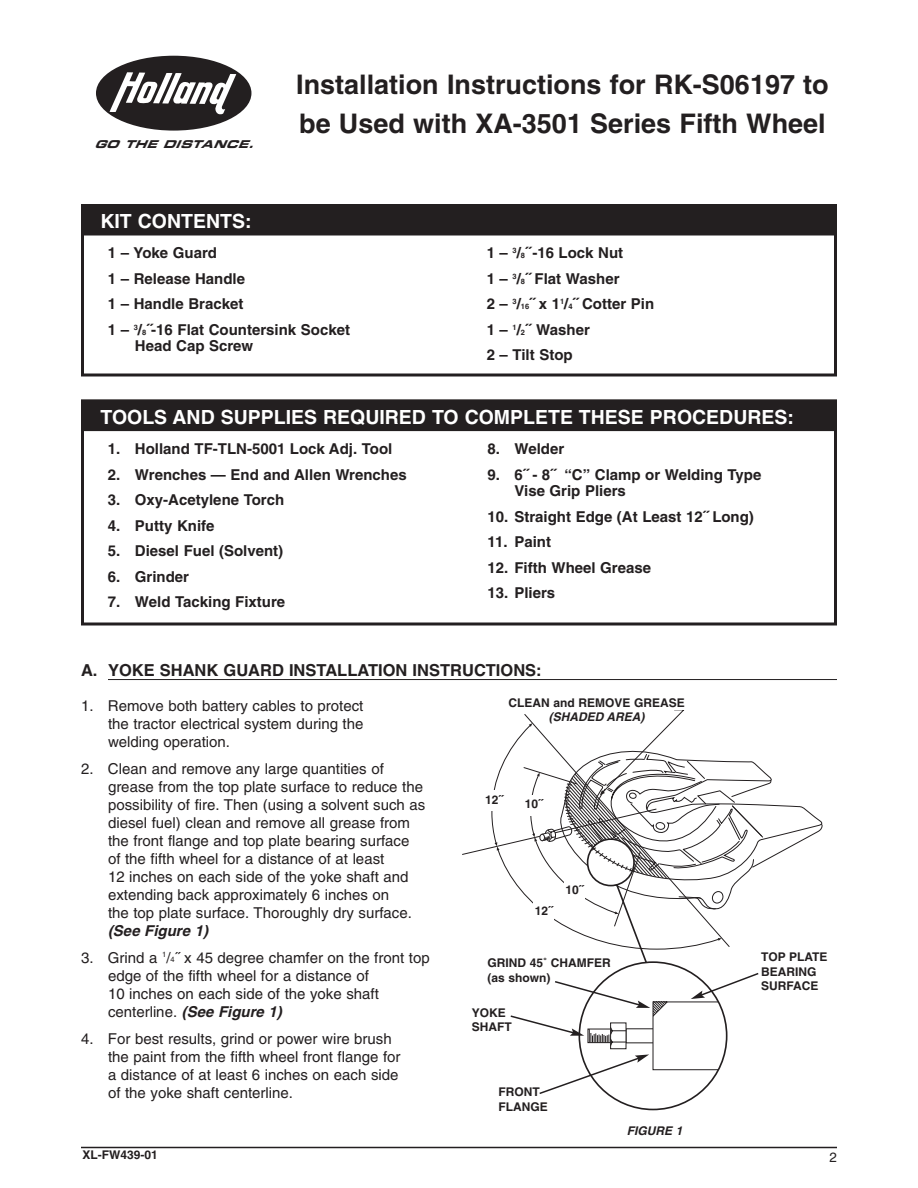
<style>
.page{position:relative;width:918px;height:1188px;background:#fff}
.page>*{position:absolute;margin:0;border:0;box-sizing:border-box;transform-origin:0 0}
.t1{font:700 27px/39px "Helvetica";color:#231f20}
.t2{font:700 19.5px "Helvetica";color:#fff}
.t3{font:700 16.5px "Helvetica";color:#231f20}
.t4{font:15px/18px "Helvetica";color:#231f20}
.t5{font:700 15px/25.5px "Helvetica";color:#231f20}
.t6{font:italic 700 15px "Helvetica";color:#231f20}
.t7{font:13.5px "Helvetica";color:#231f20}
.t8{font:700 12px/14.4px "Helvetica";color:#231f20}
.t9{font:italic 700 12px "Helvetica";color:#231f20}
.t10{font:italic 10.8px "Eurostile Bold Extended Two";color:#231f20}
.s1{font-size:7.5px}
.s2{font-weight:700;font-style:italic}
</style>
<div class="page">
<svg style="left:462px;top:710px;width:361px;height:255px"></svg>
<div style="left:587px;top:838px;width:48px;height:48px;border:2px solid #231f20;border-radius:50%"></div>
<div style="left:81px;top:204px;width:756px;height:172px;border:3px solid #231f20"></div>
<div style="left:82px;top:206px;width:754px;height:28px;background:#231f20"></div>
<div style="left:81px;top:204px;width:756px;height:32px;border:3px solid #231f20"></div>
<hr style="left:81px;top:1147px;width:756px;height:1px;background:#231f20">
<div style="left:96px;top:56px;width:155px;height:75px;background:#231f20;border-radius:50%"></div>
<svg style="left:110px;top:72px;width:126px;height:43px"></svg>
<div style="left:81px;top:400px;width:756px;height:226px;border:3px solid #231f20"></div>
<div style="left:82px;top:401px;width:754px;height:29px;background:#231f20"></div>
<div style="left:81px;top:400px;width:756px;height:31px;border:3px solid #231f20"></div>
<hr style="left:108px;top:679px;width:729px;height:1px;background:#231f20">
<div style="left:523px;top:795px;width:21px;height:20px;background:#fff"></div>
<div style="left:484px;top:790px;width:20px;height:21px;background:#fff"></div>
<div style="left:564px;top:880px;width:20px;height:21px;background:#fff"></div>
<div style="left:533px;top:902px;width:21px;height:20px;background:#fff"></div>
<div style="left:761px;top:952px;width:81px;height:81px;background:#fff"></div>
<svg style="left:510px;top:972px;width:249px;height:123px"></svg>
<p class="t10" style="left:94px;top:140px;width:165px">GO THE DISTANCE.</p>
<h2 class="t2" style="left:100px;top:214px;width:153px">KIT CONTENTS:</h2>
<h1 class="t1" style="left:296px;top:68px;width:534px">Installation Instructions for RK-S06197 to be Used with XA-3501 Series Fifth Wheel</h1>
<p class="t5" style="left:108px;top:242px;width:244px">1 – Yoke Guard<br>1 – Release Handle<br>1 – Handle Bracket<br>1 – <sup>3</sup>/<span class="s1">8</span>˝-16 Flat Countersink Socket</p>
<p class="t5" style="left:135px;top:335px;width:120px">Head Cap Screw</p>
<p class="t5" style="left:487px;top:242px;width:169px">1 – <sup>3</sup>/<span class="s1">8</span>˝-16 Lock Nut<br>1 – <sup>3</sup>/<span class="s1">8</span>˝ Flat Washer<br>2 – <sup>3</sup>/<span class="s1">16</span>˝ x 1<sup>1</sup>/<span class="s1">4</span>˝ Cotter Pin<br>1 – <sup>1</sup>/<span class="s1">2</span>˝ Washer<br>2 – Tilt Stop</p>
<h2 class="t2" style="left:100px;top:410px;width:695px">TOOLS AND SUPPLIES REQUIRED TO COMPLETE THESE PROCEDURES:</h2>
<p class="t5" style="left:108px;top:437px;width:286px">1. Holland TF-TLN-5001 Lock Adj. Tool</p>
<p class="t5" style="left:108px;top:463px;width:300px">2. Wrenches — End and Allen Wrenches</p>
<p class="t5" style="left:108px;top:488px;width:178px">3. Oxy-Acetylene Torch</p>
<p class="t5" style="left:108px;top:514px;width:108px">4. Putty Knife</p>
<p class="t5" style="left:108px;top:539px;width:177px">5. Diesel Fuel (Solvent)</p>
<p class="t5" style="left:108px;top:565px;width:83px">6. Grinder</p>
<p class="t5" style="left:108px;top:590px;width:179px">7. Weld Tacking Fixture</p>
<p class="t5" style="left:487px;top:437px;width:78px">8. Welder</p>
<p class="t5" style="left:514px;top:467px;width:248px;line-height:16.5px;text-indent:-27px">9. 6˝ - 8˝ “C” Clamp or Welding Type<br>Vise Grip Pliers</p>
<p class="t5" style="left:487px;top:505px;width:268px">10. Straight Edge (At Least 12˝ Long)</p>
<p class="t5" style="left:487px;top:530px;width:65px">11. Paint</p>
<p class="t5" style="left:487px;top:556px;width:165px">12. Fifth Wheel Grease</p>
<p class="t5" style="left:487px;top:581px;width:69px">13. Pliers</p>
<p class="t3" style="left:81px;top:664px;width:462px">A. YOKE SHANK GUARD INSTALLATION INSTRUCTIONS:</p>
<p class="t4" style="left:108px;top:698px;width:257px;text-align:justify;text-indent:-27px">1. Remove both battery cables to protect the tractor electrical system during the welding operation.</p>
<p class="t4" style="left:108px;top:761px;width:319px;text-indent:-27px">2. Clean and remove any large quantities of grease from the top plate surface to reduce the possibility of fire. Then (using a solvent such as diesel fuel) clean and remove all grease from the front flange and top plate bearing surface of the fifth wheel for a distance of at least<br>12 inches on each side of the yoke shaft and extending back approximately 6 inches on<br>the top plate surface. Thoroughly dry surface.</p>
<p class="t6" style="left:108px;top:925px;width:102px">(See Figure 1)</p>
<p class="t4" style="left:108px;top:950px;width:323px;text-indent:-27px">3. Grind a <sup>1</sup>/<span class="s1">4</span>˝ x 45 degree chamfer on the front top edge of the fifth wheel for a distance of<br>10 inches on each side of the yoke shaft centerline. <span class="s2">(See Figure 1)</span></p>
<p class="t4" style="left:108px;top:1031px;width:294px;text-indent:-27px">4. For best results, grind or power wire brush the paint from the fifth wheel front flange for a distance of at least 6 inches on each side of the yoke shaft centerline.</p>
<p class="t8" style="left:508px;top:697px;width:178px">CLEAN and REMOVE GREASE</p>
<p class="t9" style="left:549px;top:713px;width:97px">(SHADED AREA)</p>
<p class="t8" style="left:485px;top:793px;width:19px">12˝</p>
<p class="t8" style="left:525px;top:798px;width:19px">10˝</p>
<p class="t8" style="left:565px;top:883px;width:19px">10˝</p>
<p class="t8" style="left:535px;top:905px;width:19px">12˝</p>
<p class="t8" style="left:488px;top:957px;width:125px">GRIND 45˚ CHAMFER (as shown)</p>
<p class="t8" style="left:472px;top:1006px;width:41px">YOKE<br>SHAFT</p>
<p class="t8" style="left:498px;top:1086px;width:51px">FRONT<br>FLANGE</p>
<p class="t8" style="left:82px;top:1149px;width:77px">XL-FW439-01</p>
<p class="t9" style="left:627px;top:1127px;width:57px">FIGURE 1</p>
<p class="t8" style="left:761px;top:951px;width:68px">TOP PLATE<br>BEARING<br>SURFACE</p>
<p class="t7" style="left:829px;top:1152px;width:9px">2</p>
</div>
